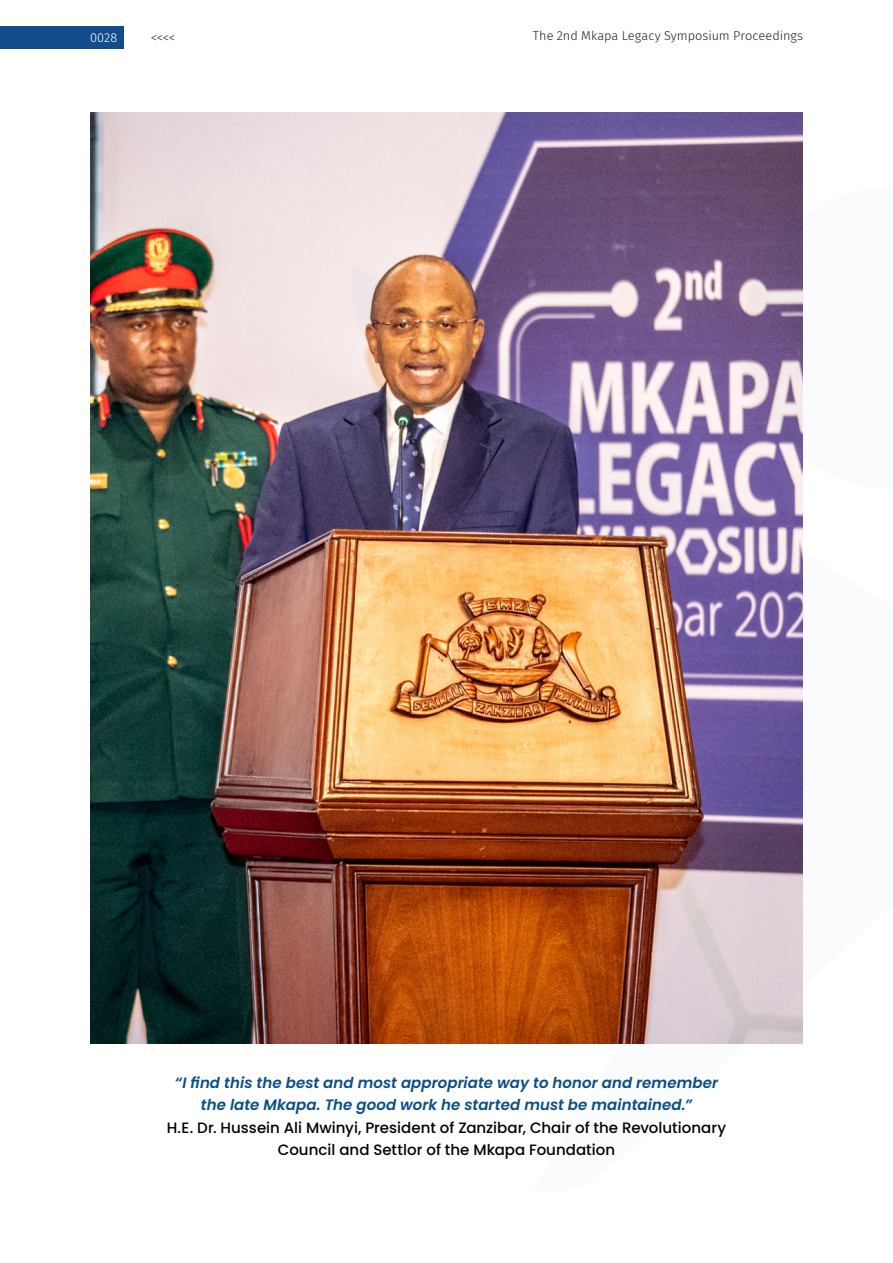
<style>
.page{position:relative;width:893px;height:1263px;background:#fff}
.page>*{position:absolute;margin:0;border:0;box-sizing:border-box;transform-origin:0 0}
.Caption_Text_5_10_Le{font:italic 600 15px "Poppins";letter-spacing:.005em;color:#094e88}
.Caption_Text_5_10_Le-2{font:500 15px "Poppins";color:#030102}
.t1{font:300 12.75px "Fira Sans";color:#231f20}
.t2{font:300 12.75px "Fira Sans";color:#fff}
</style>
<div class="page">
<img style="left:90px;top:113px;width:713px;height:930px">
<div style="left:0;top:26px;width:124px;height:23px;background:#144b8b"></div>
<img style="left:351px;top:187px;width:452px;height:857px">
<p class="t2" style="left:90px;top:28px;width:29px">0028</p>
<p class="t1" style="left:151px;top:28px;width:26px">&lt;&lt;&lt;&lt;</p>
<p class="t1" style="left:533px;top:26px;width:272px">The 2nd Mkapa Legacy Symposium Proceedings</p>
<p class="Caption_Text_5_10_Le" style="left:175px;top:1074px;width:545px">“I find this the best and most appropriate way to honor and remember</p>
<p class="Caption_Text_5_10_Le" style="left:201px;top:1096px;width:493px">the late Mkapa. The good work he started must be maintained.”</p>
<p class="Caption_Text_5_10_Le-2" style="left:167px;top:1119px;width:561px">H.E. Dr. Hussein Ali Mwinyi, President of Zanzibar, Chair of the Revolutionary</p>
<p class="Caption_Text_5_10_Le-2" style="left:278px;top:1141px;width:339px">Council and Settlor of the Mkapa Foundation</p>
</div>
